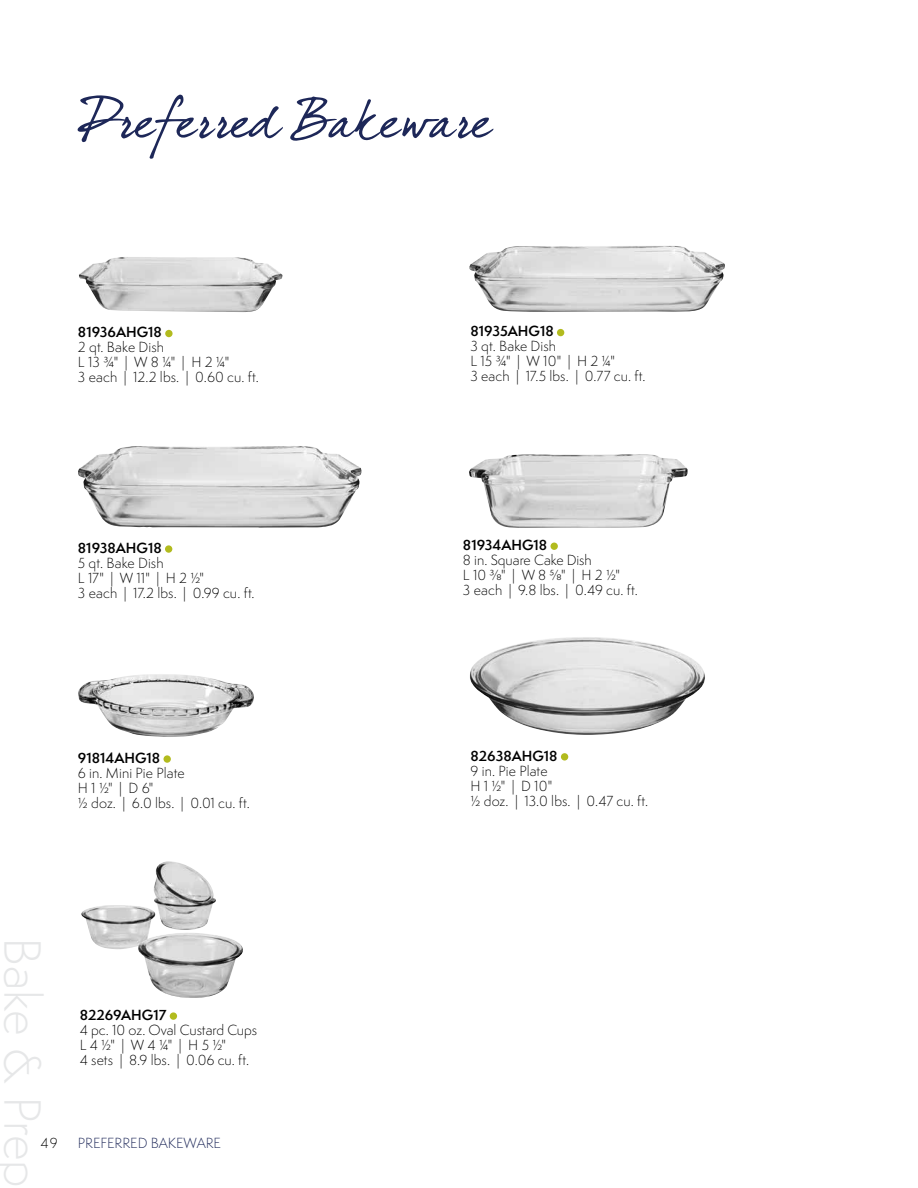
<style>
.page{position:relative;width:918px;height:1188px;background:#fff}
.page>*{position:absolute;margin:0;border:0;box-sizing:border-box;transform-origin:0 0}
.t1{font:54px "dear Joesmooth";color:#1d2758}
.t2{font:300 48px "Semplicita Pro";letter-spacing:-.01em;color:#e6e7e8}
.t3{font:300 13.5px/15px "Semplicita Pro";letter-spacing:.005em;color:#000}
.t4{font:600 13.5px "Semplicita Pro";color:#000}
.t5{font:300 13.5px "Semplicita Pro";color:#1d2758}
</style>
<div class="page">
<img style="left:78px;top:674px;width:176px;height:63px">
<img style="left:469px;top:454px;width:219px;height:74px">
<img style="left:469px;top:246px;width:256px;height:66px">
<img style="left:79px;top:257px;width:204px;height:55px">
<img style="left:78px;top:446px;width:284px;height:82px">
<img style="left:470px;top:637px;width:235px;height:98px">
<div style="left:561px;top:753px;width:7px;height:8px;background:#b2bb1e;border-radius:50%"></div>
<div style="left:164px;top:755px;width:7px;height:8px;background:#b2bb1e;border-radius:50%"></div>
<div style="left:557px;top:329px;width:7px;height:7px;background:#b2bb1e;border-radius:50%"></div>
<div style="left:165px;top:330px;width:8px;height:7px;background:#b2bb1e;border-radius:50%"></div>
<div style="left:551px;top:543px;width:7px;height:7px;background:#b2bb1e;border-radius:50%"></div>
<div style="left:165px;top:545px;width:7px;height:8px;background:#b2bb1e;border-radius:50%"></div>
<img style="left:81px;top:861px;width:162px;height:137px">
<div style="left:170px;top:1012px;width:7px;height:8px;background:#b2bb1e;border-radius:50%"></div>
<h1 class="t1" style="left:78px;top:86px;width:414px">Preferred Bakeware</h1>
<p class="t4" style="left:78px;top:322px;width:85px">81936AHG18</p>
<p class="t3" style="left:78px;top:340px;width:182px">2 qt. Bake Dish<br>L 13 3/4" | W 8 1/4" | H 2 1/4"<br>3 each | 12.2 lbs. | 0.60 cu. ft.</p>
<p class="t4" style="left:78px;top:538px;width:85px">81938AHG18</p>
<p class="t3" style="left:78px;top:555px;width:178px">5 qt. Bake Dish<br>L 17" | W 11" | H 2 1/2"<br>3 each | 17.2 lbs. | 0.99 cu. ft.</p>
<p class="t4" style="left:78px;top:748px;width:84px">91814AHG18</p>
<p class="t3" style="left:78px;top:765px;width:173px">6 in. Mini Pie Plate<br>H 1 1/2" | D 6"<br>1/2 doz. | 6.0 lbs. | 0.01 cu. ft.</p>
<h2 class="t2" style="left:55px;top:937px;width:252px;rotate:90deg">Bake &amp; Prep</h2>
<p class="t4" style="left:80px;top:1005px;width:88px">82269AHG17</p>
<p class="t3" style="left:80px;top:1022px;width:179px">4 pc. 10 oz. Oval Custard Cups<br>L 4 1/2" | W 4 1/4" | H 5 1/2"<br>4 sets | 8.9 lbs. | 0.06 cu. ft.</p>
<p class="t3" style="left:40px;top:1135px;width:19px">49</p>
<p class="t5" style="left:78px;top:1133px;width:144px">PREFERRED BAKEWARE</p>
<p class="t4" style="left:471px;top:321px;width:85px">81935AHG18</p>
<p class="t3" style="left:471px;top:339px;width:177px">3 qt. Bake Dish<br>L 15 3/4" | W 10" | H 2 1/4"<br>3 each | 17.5 lbs. | 0.77 cu. ft.</p>
<p class="t4" style="left:463px;top:535px;width:86px">81934AHG18</p>
<p class="t3" style="left:463px;top:552px;width:176px">8 in. Square Cake Dish<br>L 10 3/8" | W 8 5/8" | H 2 1/2"<br>3 each | 9.8 lbs. | 0.49 cu. ft.</p>
<p class="t4" style="left:471px;top:746px;width:89px">82638AHG18</p>
<p class="t3" style="left:471px;top:763px;width:179px">9 in. Pie Plate<br>H 1 1/2" | D 10"<br>1/2 doz. | 13.0 lbs. | 0.47 cu. ft.</p>
</div>
